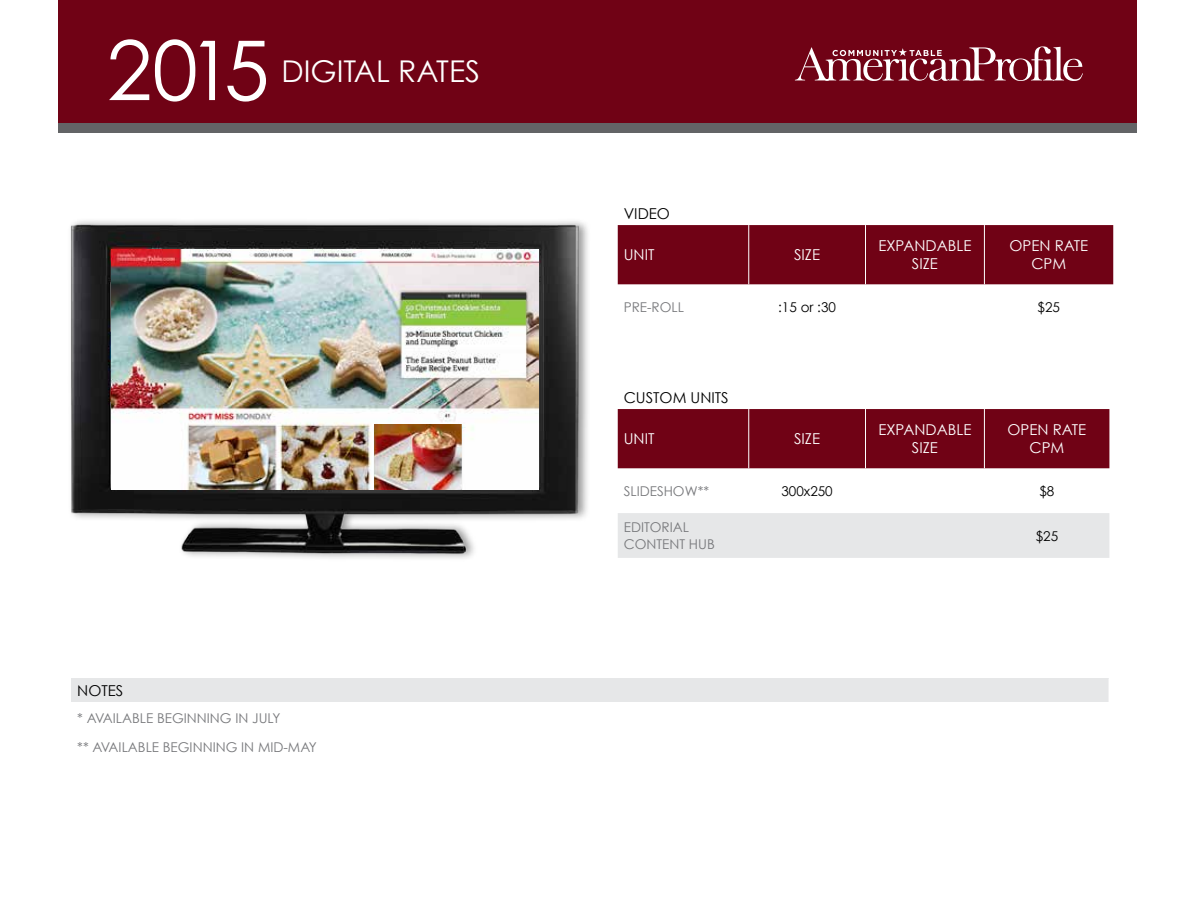
<style>
.page{position:relative;width:1188px;height:918px;background:#fff}
.page>*{position:absolute;margin:0;border:0;box-sizing:border-box;transform-origin:0 0}
.t1{font:82.5px "Century Gothic";color:#fff}
.t2{font:30px "Century Gothic";color:#fff}
.t3{font:15px/18px "Century Gothic";color:#fff;text-align:center}
.t4{font:15px "Century Gothic";color:#000}
.t5{font:13.5px/16.2px "Century Gothic";color:#77787b}
.t6{font:13.5px "Century Gothic";color:#000}
</style>
<div class="page">
<div style="left:58px;top:0;width:1079px;height:133px;background:#636466"></div>
<div style="left:58px;top:0;width:1079px;height:122px;background:#700215"></div>
<div style="left:618px;top:225px;width:495px;height:59px;background:#700215"></div>
<hr style="left:748px;top:225px;width:1px;height:59px;background:#fff">
<hr style="left:865px;top:225px;width:1px;height:59px;background:#fff">
<hr style="left:984px;top:225px;width:1px;height:59px;background:#fff">
<div style="left:618px;top:409px;width:491px;height:59px;background:#700215"></div>
<div style="left:618px;top:513px;width:491px;height:45px;background:#e6e7e8"></div>
<hr style="left:748px;top:409px;width:1px;height:59px;background:#fff">
<hr style="left:865px;top:409px;width:1px;height:59px;background:#fff">
<hr style="left:984px;top:409px;width:1px;height:59px;background:#fff">
<div style="left:71px;top:678px;width:1038px;height:24px;background:#e6e7e8"></div>
<img style="left:70px;top:220px;width:518px;height:339px">
<img style="left:111px;top:249px;width:427px;height:241px">
<img style="left:375px;top:424px;width:86px;height:66px">
<svg style="left:795px;top:46px;width:288px;height:35px"></svg>
<h1 class="t1" style="left:107px;top:20px;width:165px">2015</h1>
<h2 class="t2" style="left:282px;top:53px;width:200px">DIGITAL RATES</h2>
<p class="t4" style="left:77px;top:681px;width:48px">NOTES</p>
<p class="t5" style="left:77px;top:704px;width:241px;line-height:29.1px">* AVAILABLE BEGINNING IN JULY<br>** AVAILABLE BEGINNING IN MID-MAY</p>
<p class="t4" style="left:624px;top:205px;width:48px">VIDEO</p>
<p class="t3" style="left:624px;top:246px;width:32px">UNIT</p>
<p class="t3" style="left:794px;top:246px;width:28px">SIZE</p>
<p class="t3" style="left:878px;top:237px;width:94px">EXPANDABLE<br>SIZE</p>
<p class="t3" style="left:1010px;top:237px;width:80px">OPEN RATE<br>CPM</p>
<p class="t5" style="left:624px;top:299px;width:62px">PRE-ROLL</p>
<p class="t6" style="left:778px;top:299px;width:59px">:15 or :30</p>
<p class="t6" style="left:1038px;top:299px;width:24px">$25</p>
<p class="t4" style="left:624px;top:388px;width:107px">CUSTOM UNITS</p>
<p class="t3" style="left:624px;top:430px;width:32px">UNIT</p>
<p class="t3" style="left:794px;top:430px;width:28px">SIZE</p>
<p class="t3" style="left:878px;top:421px;width:94px">EXPANDABLE<br>SIZE</p>
<p class="t3" style="left:1008px;top:421px;width:80px">OPEN RATE<br>CPM</p>
<p class="t5" style="left:624px;top:483px;width:87px">SLIDESHOW**</p>
<p class="t6" style="left:781px;top:483px;width:53px">300x250</p>
<p class="t6" style="left:1039px;top:483px;width:16px">$8</p>
<p class="t5" style="left:624px;top:519px;width:92px">EDITORIAL<br>CONTENT HUB</p>
<p class="t6" style="left:1036px;top:527px;width:24px">$25</p>
</div>
